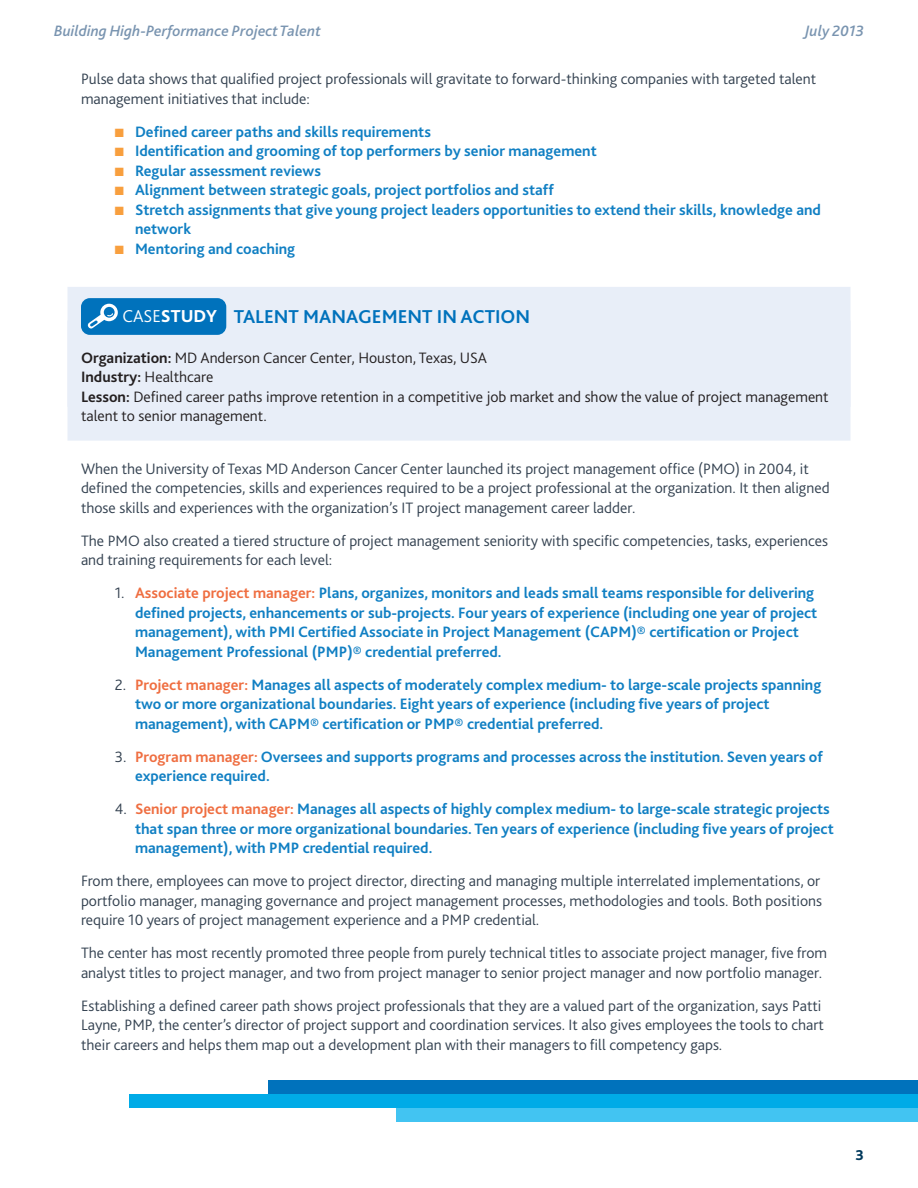
<style>
.page{position:relative;width:918px;height:1188px;background:#fff}
.page>*{position:absolute;margin:0;border:0;box-sizing:border-box;transform-origin:0 0}
.Subheading_1-b{font:700 19.5px "Bliss 2";color:#0072bc}
.t1{font:800 18px "Bliss 2";color:#fff}
.Body{font:300 15.75px/19.5px "Bliss 2";color:#334150}
.t2{font:700 15.75px/19.5px "Bliss 2";color:#107fc3}
.Body_2__black{font:300 15.75px/19.5px "Bliss 2";color:#231f20}
.t3{font:italic 500 15.75px "Bliss 2";color:#7994b0}
.t4{font:800 15px "Bliss 2";color:#00395c}
.s1{color:#f89f3e}
.s2{font-weight:300}
.s3{font-weight:700}
.s4{font-weight:300;color:#334150}
.s5{color:#ef6e41}
</style>
<div class="page">
<div style="left:268px;top:1080px;width:650px;height:14px;background:#0072bc"></div>
<div style="left:130px;top:1094px;width:788px;height:14px;background:#00abe7"></div>
<div style="left:397px;top:1108px;width:521px;height:14px;background:#42c4f2"></div>
<div style="left:68px;top:287px;width:782px;height:120px;background:#e8eef8"></div>
<div style="left:68px;top:321px;width:782px;height:120px;background:#e8eef8"></div>
<div style="left:81px;top:298px;width:145px;height:37px;background:#0072bc;border-radius:9px"></div>
<svg style="left:88px;top:304px;width:30px;height:25px"></svg>
<p class="t3" style="left:54px;top:21px;width:268px">Building High-Performance Project Talent</p>
<p class="t3" style="left:805px;top:21px;width:61px">July 2013</p>
<p class="Body" style="left:81px;top:69px;width:737px">Pulse data shows that qualified project professionals will gravitate to forward-thinking companies with targeted talent management initiatives that include:</p>
<p class="t2" style="left:115px;top:121px;width:318px"><span class="s1">■</span> Defined career paths and skills requirements</p>
<p class="t2" style="left:115px;top:141px;width:484px"><span class="s1">■</span> Identification and grooming of top performers by senior management</p>
<p class="t2" style="left:115px;top:160px;width:208px"><span class="s1">■</span> Regular assessment reviews</p>
<p class="t2" style="left:115px;top:180px;width:441px"><span class="s1">■</span> Alignment between strategic goals, project portfolios and staff</p>
<p class="t2" style="left:135px;top:199px;width:688px;text-indent:-20px"><span class="s1">■</span> Stretch assignments that give young project leaders opportunities to extend their skills, knowledge and network</p>
<p class="t2" style="left:115px;top:238px;width:182px"><span class="s1">■</span> Mentoring and coaching</p>
<p class="t1" style="left:122px;top:305px;width:96px"><span class="s2">CASE</span>STUDY</p>
<p class="Subheading_1-b" style="left:234px;top:304px;width:298px">TALENT MANAGEMENT IN ACTION</p>
<p class="Body_2__black" style="left:81px;top:347px;width:407px"><span class="s3">Organization:</span> MD Anderson Cancer Center, Houston, Texas, USA</p>
<p class="Body_2__black" style="left:81px;top:367px;width:134px"><span class="s3">Industry:</span> Healthcare</p>
<p class="Body_2__black" style="left:81px;top:386px;width:749px"><span class="s3">Lesson:</span> Defined career paths improve retention in a competitive job market and show the value of project management talent to senior management.</p>
<p class="Body" style="left:81px;top:458px;width:750px">When the University of Texas MD Anderson Cancer Center launched its project management office (PMO) in 2004, it defined the competencies, skills and experiences required to be a project professional at the organization. It then aligned those skills and experiences with the organization’s IT project management career ladder.</p>
<p class="Body" style="left:81px;top:530px;width:749px">The PMO also created a tiered structure of project management seniority with specific competencies, tasks, experiences and training requirements for each level:</p>
<p class="t2" style="left:135px;top:583px;width:684px;text-indent:-20px"><span class="s4">1.</span> <span class="s5">Associate project manager:</span> Plans, organizes, monitors and leads small teams responsible for delivering defined projects, enhancements or sub-projects. Four years of experience (including one year of project management), with PMI Certified Associate in Project Management (CAPM)® certification or Project Management Professional (PMP)® credential preferred.</p>
<p class="t2" style="left:135px;top:674px;width:688px;text-indent:-20px"><span class="s4">2.</span> <span class="s5">Project manager:</span> Manages all aspects of moderately complex medium- to large-scale projects spanning two or more organizational boundaries. Eight years of experience (including five years of project management), with CAPM® certification or PMP® credential preferred.</p>
<p class="t2" style="left:135px;top:746px;width:689px;text-indent:-20px"><span class="s4">3.</span> <span class="s5">Program manager:</span> Oversees and supports programs and processes across the institution. Seven years of experience required.</p>
<p class="t2" style="left:135px;top:799px;width:700px;text-indent:-20px"><span class="s4">4.</span> <span class="s5">Senior project manager:</span> Manages all aspects of highly complex medium- to large-scale strategic projects that span three or more organizational boundaries. Ten years of experience (including five years of project management), with PMP credential required.</p>
<p class="Body" style="left:81px;top:871px;width:743px">From there, employees can move to project director, directing and managing multiple interrelated implementations, or portfolio manager, managing governance and project management processes, methodologies and tools. Both positions require 10 years of project management experience and a PMP credential.</p>
<p class="Body" style="left:81px;top:943px;width:748px">The center has most recently promoted three people from purely technical titles to associate project manager, five from analyst titles to project manager, and two from project manager to senior project manager and now portfolio manager.</p>
<p class="Body" style="left:81px;top:995px;width:745px">Establishing a defined career path shows project professionals that they are a valued part of the organization, says Patti<br>Layne, PMP, the center’s director of project support and coordination services. It also gives employees the tools to chart their careers and helps them map out a development plan with their managers to fill competency gaps.</p>
<p class="t4" style="left:855px;top:1146px;width:10px">3</p>
</div>
